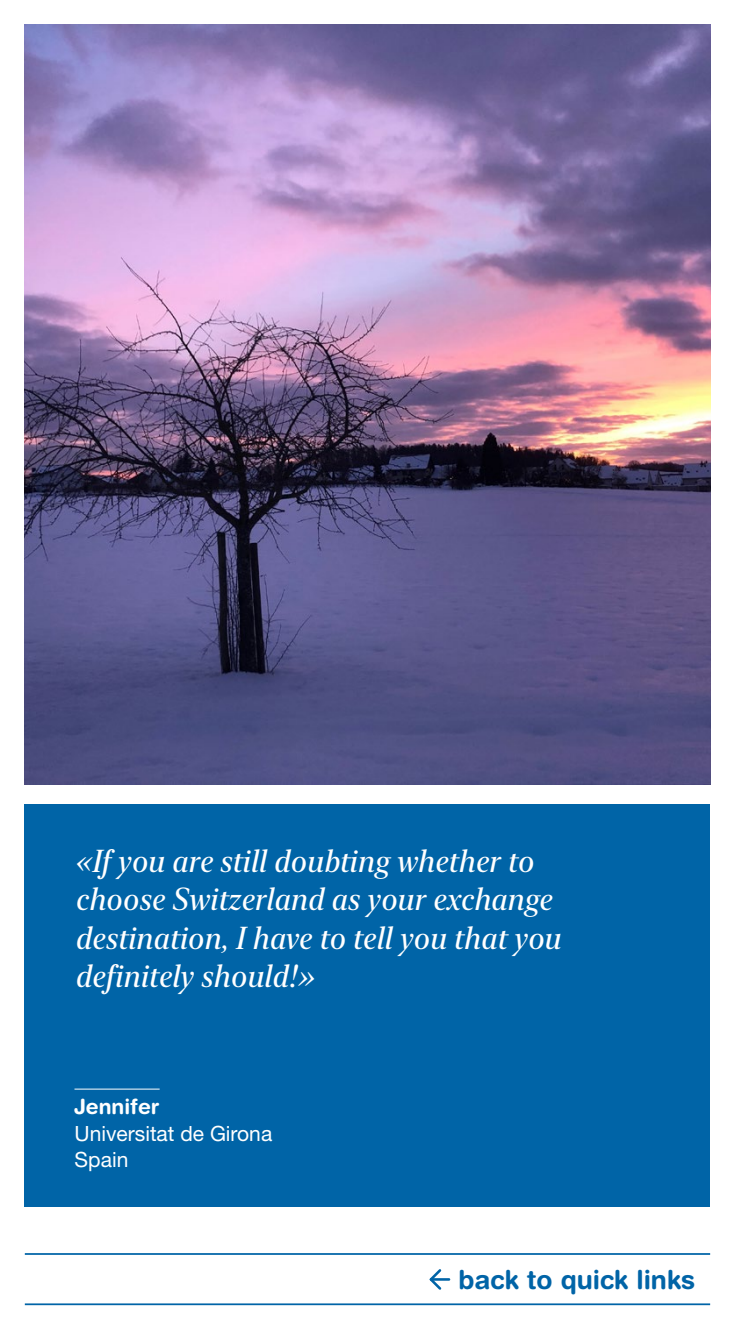
<style>
.page{position:relative;width:735px;height:1330px;background:#fff}
.page>*{position:absolute;margin:0;border:0;box-sizing:border-box;transform-origin:0 0}
.t1{font:italic 31.5px/38.5px "New York Large";color:#fff}
.t2{font:700 26.25px "Helvetica Rounded LT Std";color:#0064a7}
.t3{font:21px "Helvetica Neue LT Std";color:#fff}
.t4{font:700 21px "Helvetica Rounded LT Std";color:#fff}
</style>
<div class="page">
<div style="left:25px;top:804px;width:684px;height:403px;background:#0064a7"></div>
<hr style="left:74px;top:1088px;width:85px;height:1px;background:#fff">
<img style="left:25px;top:25px;width:684px;height:759px">
<hr style="left:25px;top:1253px;width:684px;height:1px;background:#0064a7">
<hr style="left:25px;top:1303px;width:684px;height:2px;background:#0064a7">
<svg style="left:429px;top:1269px;width:20px;height:21px"></svg>
<p class="t1" style="left:74px;top:841px;width:487px">«If you are still doubting whether to choose Switzerland as your exchange destination, I have to tell you that you definitely should!»</p>
<p class="t4" style="left:74px;top:1094px;width:87px">Jennifer</p>
<p class="t3" style="left:74px;top:1120px;width:199px">Universitat de Girona</p>
<p class="t3" style="left:75px;top:1146px;width:55px">Spain</p>
<p class="t2" style="left:458px;top:1264px;width:238px">back to quick links</p>
</div>
